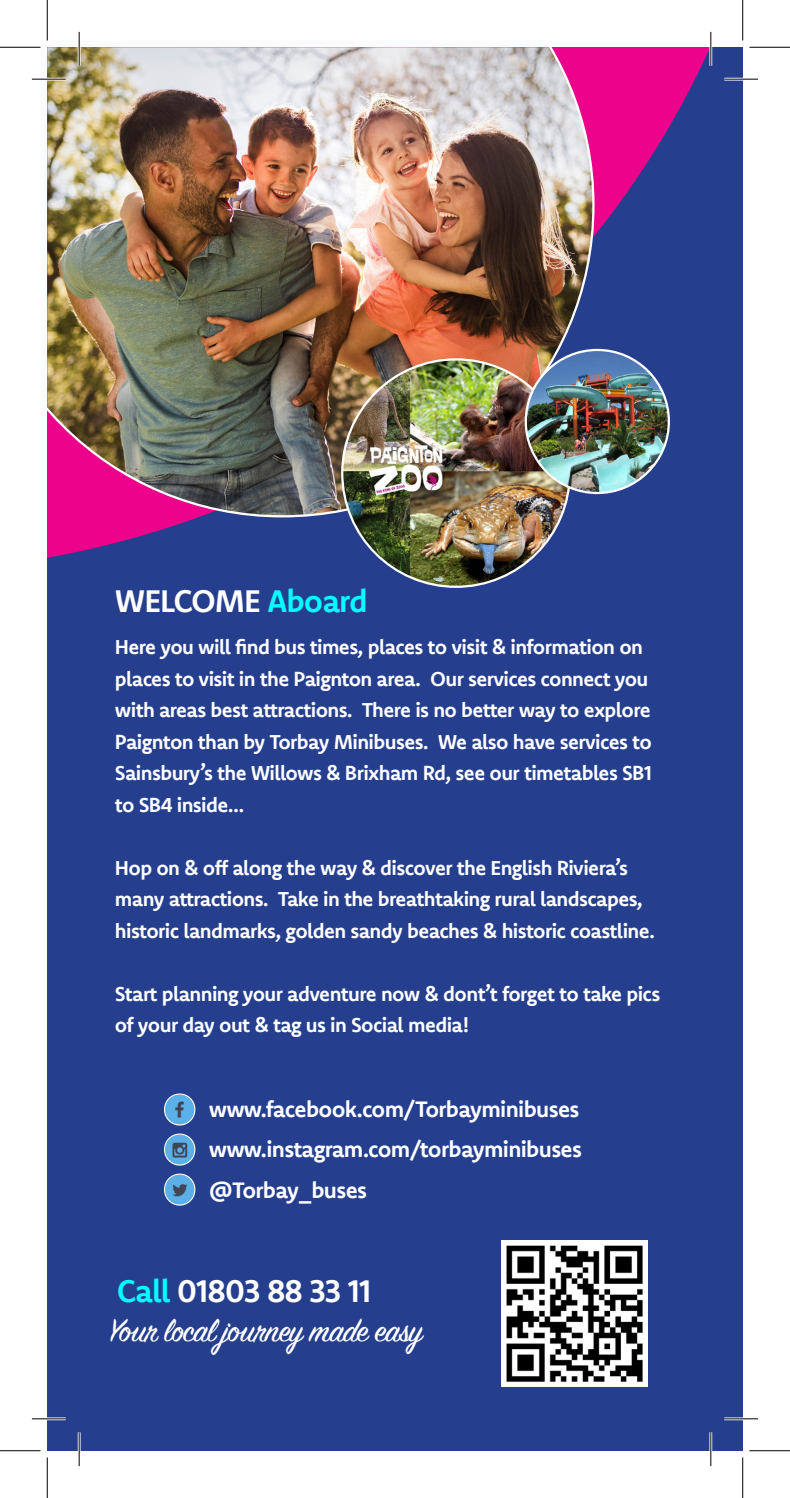
<style>
.page{position:relative;width:790px;height:1498px;background:#fff}
.page>*{position:absolute;margin:0;border:0;box-sizing:border-box;transform-origin:0 0}
.t1{font:36px "Sign Painter House Script";letter-spacing:-.02em;color:#fff}
.t2{font:700 31.5px "Komet";letter-spacing:-.03em;color:#fff}
.t3{font:700 22.5px "Komet";letter-spacing:-.03em;color:#fff}
.t4{font:700 20.25px/31.5px "Komet";letter-spacing:-.03em;color:#fff}
.s1{color:#0ff}
</style>
<div class="page">
<div style="left:47px;top:47px;width:695px;height:1403px;background:#253f8e"></div>
<svg style="left:47px;top:47px;width:695px;height:541px"></svg>
<img style="left:47px;top:47px;width:547px;height:470px">
<img style="left:342px;top:359px;width:227px;height:228px;border-radius:114px">
<img style="left:526px;top:350px;width:143px;height:143px;border-radius:72px">
<img style="left:165px;top:1094px;width:30px;height:31px;border-radius:15px">
<div style="left:164px;top:1093px;width:31px;height:32px;border:1px solid #fff;border-radius:15px"></div>
<img style="left:165px;top:1134px;width:30px;height:31px;border-radius:15px">
<div style="left:164px;top:1133px;width:31px;height:32px;border:1px solid #fff;border-radius:15px"></div>
<img style="left:165px;top:1174px;width:30px;height:31px;border-radius:15px">
<div style="left:164px;top:1173px;width:31px;height:32px;border:1px solid #fff;border-radius:15px"></div>
<img style="left:501px;top:1240px;width:146px;height:146px">
<hr style="left:32px;top:78px;width:34px;height:3px;background:#fff">
<hr style="left:724px;top:78px;width:34px;height:3px;background:#fff">
<hr style="left:32px;top:1417px;width:34px;height:3px;background:#fff">
<hr style="left:724px;top:1417px;width:34px;height:3px;background:#fff">
<hr style="left:78px;top:32px;width:3px;height:34px;background:#fff">
<hr style="left:78px;top:1432px;width:3px;height:34px;background:#fff">
<hr style="left:709px;top:32px;width:3px;height:34px;background:#fff">
<hr style="left:709px;top:1432px;width:3px;height:34px;background:#fff">
<hr style="left:32px;top:79px;width:34px;height:1px;background:#000">
<hr style="left:724px;top:79px;width:34px;height:1px;background:#000">
<hr style="left:32px;top:1418px;width:34px;height:1px;background:#000">
<hr style="left:724px;top:1418px;width:34px;height:1px;background:#000">
<hr style="left:79px;top:32px;width:1px;height:34px;background:#000">
<hr style="left:79px;top:1432px;width:1px;height:34px;background:#000">
<hr style="left:710px;top:32px;width:1px;height:34px;background:#000">
<hr style="left:710px;top:1432px;width:1px;height:34px;background:#000">
<hr style="left:0;top:47px;width:40px;height:1px;background:#000">
<hr style="left:749px;top:47px;width:41px;height:1px;background:#000">
<hr style="left:0;top:1450px;width:40px;height:1px;background:#000">
<hr style="left:749px;top:1450px;width:41px;height:1px;background:#000">
<hr style="left:47px;top:0;width:1px;height:40px;background:#000">
<hr style="left:47px;top:1457px;width:1px;height:41px;background:#000">
<hr style="left:742px;top:0;width:1px;height:40px;background:#000">
<hr style="left:742px;top:1457px;width:1px;height:41px;background:#000">
<p class="t2" style="left:115px;top:580px;width:254px">WELCOME <span class="s1">Aboard</span></p>
<p class="t4" style="left:115px;top:631px;width:538px">Here you will find bus times, places to visit &amp; information on places to visit in the Paignton area. Our services connect you with areas best attractions. There is no better way to explore Paignton than by Torbay Minibuses. We also have services to Sainsbury’s the Willows &amp; Brixham Rd, see our timetables SB1 to SB4 inside...</p>
<p class="t4" style="left:115px;top:851px;width:541px">Hop on &amp; off along the way &amp; discover the English Riviera’s many attractions. Take in the breathtaking rural landscapes, historic landmarks, golden sandy beaches &amp; historic coastline.</p>
<p class="t4" style="left:115px;top:977px;width:547px">Start planning your adventure now &amp; dont’t forget to take pics of your day out &amp; tag us in Social media!</p>
<p class="t3" style="left:209px;top:1094px;width:372px">www.facebook.com/Torbayminibuses</p>
<p class="t3" style="left:209px;top:1134px;width:375px">www.instagram.com/torbayminibuses</p>
<p class="t3" style="left:209px;top:1175px;width:160px">@Torbay_buses</p>
<p class="t2" style="left:117px;top:1270px;width:256px"><span class="s1">Call</span> 01803 88 33 11</p>
<p class="t1" style="left:109px;top:1307px;width:315px">Your local journey made easy</p>
</div>
